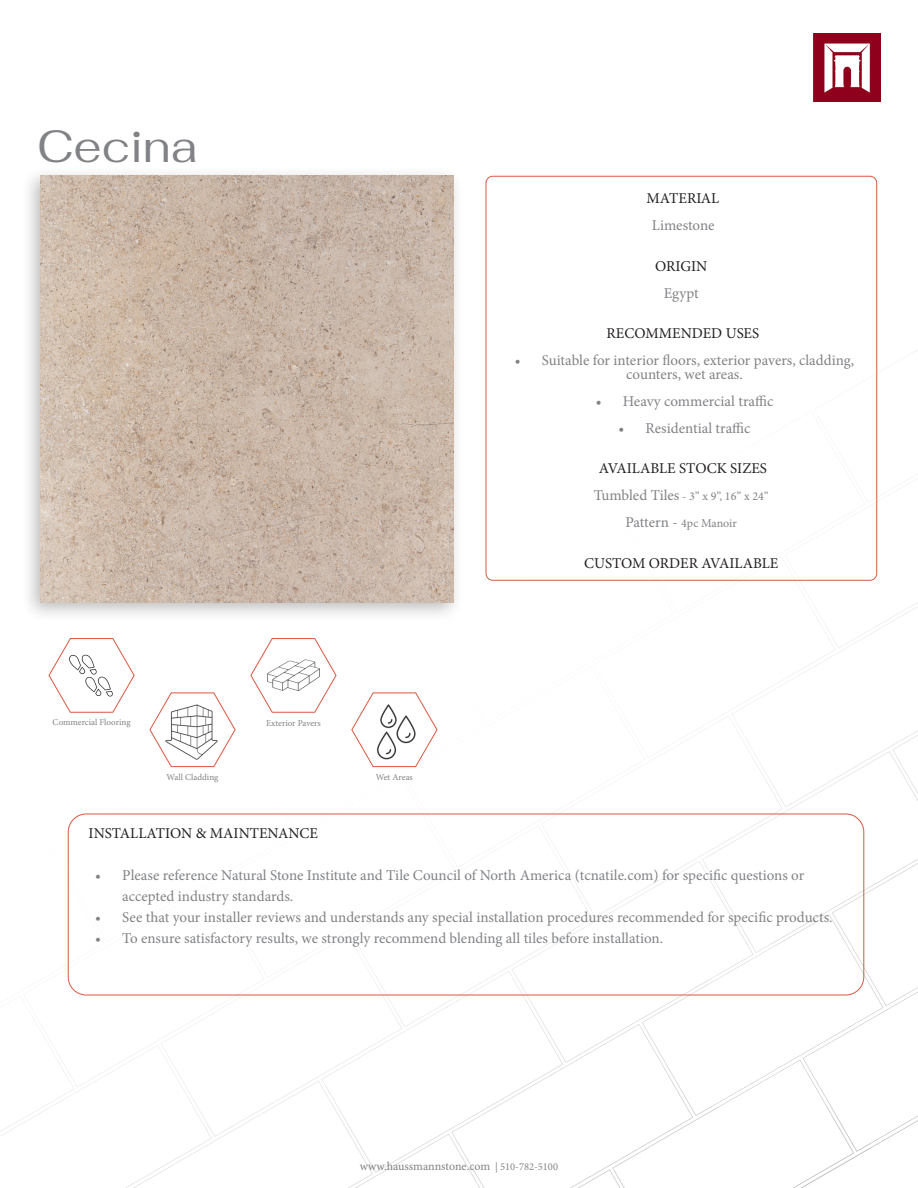
<style>
.page{position:relative;width:918px;height:1188px;background:#fff}
.page>*{position:absolute;margin:0;border:0;box-sizing:border-box;transform-origin:0 0}
.t1{font:45px "Fahkwang";color:#808285}
.t2{font:15px/21px "Minion Pro";color:#808285}
.t3{font:15px "Minion Pro";color:#231f20}
.t4{font:12px "Minion Pro";letter-spacing:-.005em;color:#808285}
.t5{font:9px "Minion Pro";color:#808285}
.s1{font-size:15px}
.s2{font-size:10.5px}
</style>
<div class="page">
<img style="left:0;top:33px;width:918px;height:1155px">
<div style="left:21px;top:165px;width:443px;height:458px;background:#231f20;opacity:.3"></div>
<img style="left:40px;top:176px;width:413px;height:426px">
<svg style="left:49px;top:638px;width:86px;height:75px"></svg>
<svg style="left:149px;top:692px;width:87px;height:75px"></svg>
<svg style="left:351px;top:692px;width:86px;height:75px"></svg>
<svg style="left:250px;top:638px;width:87px;height:75px"></svg>
<div style="left:68px;top:814px;width:796px;height:181px;border:1px solid #d95842;border-radius:18px"></div>
<img style="left:813px;top:34px;width:68px;height:67px">
<p class="t1" style="left:37px;top:108px;width:162px">Cecina</p>
<p class="t5" style="left:53px;top:716px;width:79px">Commercial Flooring</p>
<p class="t5" style="left:167px;top:771px;width:53px">Wall Cladding</p>
<p class="t5" style="left:266px;top:717px;width:56px">Exterior Pavers</p>
<p class="t5" style="left:376px;top:771px;width:38px">Wet Areas</p>
<p class="t3" style="left:647px;top:188px;width:74px">MATERIAL</p>
<p class="t2" style="left:652px;top:215px;width:64px">Limestone</p>
<p class="t3" style="left:655px;top:256px;width:54px">ORIGIN</p>
<p class="t2" style="left:664px;top:282px;width:36px">Egypt</p>
<p class="t3" style="left:607px;top:323px;width:154px">RECOMMENDED USES</p>
<p class="t2" style="left:515px;top:350px;width:341px">• Suitable for interior floors, exterior pavers, cladding,</p>
<p class="t2" style="left:626px;top:363px;width:118px">counters, wet areas.</p>
<p class="t2" style="left:596px;top:390px;width:179px">• Heavy commercial traffic</p>
<p class="t2" style="left:619px;top:417px;width:134px">• Residential traffic</p>
<p class="t3" style="left:599px;top:458px;width:170px">AVAILABLE STOCK SIZES</p>
<p class="t4" style="left:594px;top:488px;width:177px"><span class="s1">Tumbled Tiles</span> - 3” x 9”, 16” x 24”</p>
<p class="t4" style="left:625px;top:515px;width:113px"><span class="s1">Pattern -</span> 4pc Manoir</p>
<p class="t3" style="left:584px;top:553px;width:196px">CUSTOM ORDER AVAILABLE</p>
<p class="t3" style="left:89px;top:823px;width:231px">INSTALLATION &amp; MAINTENANCE</p>
<p class="t2" style="left:122px;top:864px;width:684px;text-indent:-27px">• Please reference Natural Stone Institute and Tile Council of North America (tcnatile.com) for specific questions or accepted industry standards.</p>
<p class="t2" style="left:95px;top:906px;width:739px">• See that your installer reviews and understands any special installation procedures recommended for specific products.</p>
<p class="t2" style="left:95px;top:927px;width:569px">• To ensure satisfactory results, we strongly recommend blending all tiles before installation.</p>
<p class="t4" style="left:360px;top:1158px;width:200px">www.haussmannstone.com <span class="s2">| 510-782-5100</span></p>
</div>
